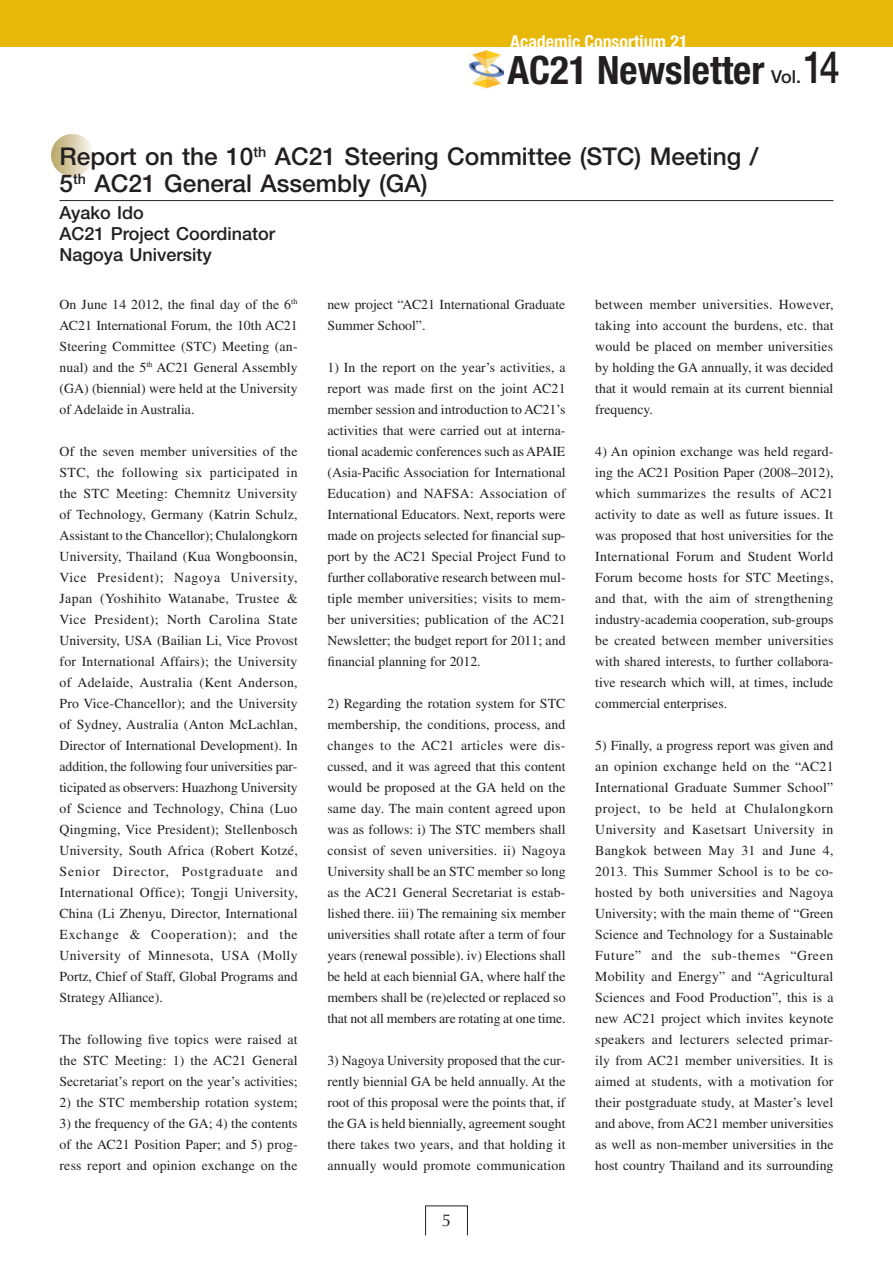
<style>
.page{position:relative;width:893px;height:1263px;background:#fff}
.page>*{position:absolute;margin:0;border:0;box-sizing:border-box;transform-origin:0 0}
.t1{font:500 44.7px "Helvetica Neue LT Std";color:#231f20;scale:.8 1}
.t2{font:700 condensed 39.15px "Helvetica Neue LT Std";color:#231f20}
.t3{font:500 24.45px/27px "Helvetica Neue LT Std";color:#231f20}
.t4{font:500 18px/21px "Helvetica Neue LT Std";color:#231f20}
.t5{font:700 condensed 17.85px "Helvetica Neue LT Std";color:#fff}
.t6{font:500 17.85px "Helvetica Neue LT Std";color:#231f20}
.t7{font:16.95px "Optima LT Std";color:#231f20}
.t8{font:13.8px/21px "Times LT Std";color:#231f20;text-align:justify}
</style>
<div class="page">
<div style="left:425px;top:1206px;width:43px;height:29px;border:1px solid #231f20"></div>
<div style="left:0;top:0;width:893px;height:47px;background:#e8b809"></div>
<img style="left:469px;top:51px;width:34px;height:38px">
<div style="left:51px;top:134px;width:43px;height:42px;background:linear-gradient(to right,#b8a565,#fbf9f5);border-radius:21px"></div>
<hr style="left:60px;top:200px;width:773px;height:1px;background:#231f20">
<p class="t5" style="left:510px;top:31px;width:179px">Academic Consortium 21</p>
<h1 class="t1" style="left:803px;top:41px;width:47px">14</h1>
<h2 class="t2" style="left:507px;top:46px;width:258px">AC21 Newsletter</h2>
<p class="t6" style="left:771px;top:66px;width:31px">Vol.</p>
<h3 class="t3" style="left:60px;top:142px;width:700px">Report on the 10<sup>th</sup> AC21 Steering Committee (STC) Meeting /<br>5<sup>th</sup> AC21 General Assembly (GA)</h3>
<h3 class="t4" style="left:60px;top:202px;width:217px">Ayako Ido<br>AC21 Project Coordinator<br>Nagoya University</h3>
<p class="t8" style="left:60px;top:293px;width:240px">On June 14 2012, the final day of the 6<sup>th </sup>AC21 International Forum, the 10th AC21<br>Steering Committee (STC) Meeting (an&shy;nual) and the 5<sup>th</sup> AC21 General Assembly (GA) (biennial) were held at the University of Adelaide in Australia.</p>
<p class="t8" style="left:60px;top:440px;width:240px">Of the seven member universities of the STC, the following six participated in the STC Meeting: Chemnitz University of Technology, Germany (Katrin Schulz, Assistant to the Chancellor); Chulalongkorn University, Thailand (Kua Wongboonsin, Vice President); Nagoya University, Japan (Yoshihito Watanabe, Trustee &amp; Vice President); North Carolina State University, USA (Bailian Li, Vice Provost for International Affairs); the University of Adelaide, Australia (Kent Anderson, Pro Vice-Chancellor); and the University of Sydney, Australia (Anton McLachlan, Director of International Development). In addition, the following four universities par&shy;ticipated as observers: Huazhong University of Science and Technology, China (Luo Qingming, Vice President); Stellenbosch University, South Africa (Robert Kotzé, Senior Director, Postgraduate and International Office); Tongji University, China (Li Zhenyu, Director, International Exchange &amp; Cooperation); and the University of Minnesota, USA (Molly Portz, Chief of Staff, Global Programs and Strategy Alliance).</p>
<p class="t8" style="left:60px;top:1028px;width:240px">The following five topics were raised at the STC Meeting: 1) the AC21 General Secretariat’s report on the year’s activities;</p>
<p class="t8" style="left:60px;top:1091px;width:240px">2) the STC membership rotation system;</p>
<p class="t8" style="left:60px;top:1112px;width:240px">3) the frequency of the GA; 4) the contents of the AC21 Position Paper; and 5) prog&shy;ress report and opinion exchange on the</p>
<p class="t8" style="left:327px;top:293px;width:239px">new project “AC21 International Graduate<br>Summer School”.</p>
<p class="t8" style="left:327px;top:356px;width:240px">1) In the report on the year’s activities, a report was made first on the joint AC21 member session and introduction to AC21’s activities that were carried out at interna&shy;tional academic conferences such as APAIE (Asia-Pacific Association for International Education) and NAFSA: Association of International Educators. Next, reports were made on projects selected for financial sup&shy;port by the AC21 Special Project Fund to further collaborative research between mul&shy;tiple member universities; visits to mem&shy;ber universities; publication of the AC21<br>Newsletter; the budget report for 2011; and financial planning for 2012.</p>
<p class="t8" style="left:327px;top:693px;width:240px">2) Regarding the rotation system for STC membership, the conditions, process, and changes to the AC21 articles were dis&shy;cussed, and it was agreed that this content would be proposed at the GA held on the same day. The main content agreed upon was as follows: i) The STC members shall consist of seven universities. ii) Nagoya University shall be an STC member so long as the AC21 General Secretariat is estab&shy;lished there. iii) The remaining six member universities shall rotate after a term of four years (renewal possible). iv) Elections shall be held at each biennial GA, where half the members shall be (re)elected or replaced so that not all members are rotating at one time.</p>
<p class="t8" style="left:327px;top:1050px;width:240px">3) Nagoya University proposed that the cur&shy;rently biennial GA be held annually. At the root of this proposal were the points that, if the GA is held biennially, agreement sought there takes two years, and that holding it annually would promote communication</p>
<p class="t7" style="left:442px;top:1210px;width:11px">5</p>
<p class="t8" style="left:595px;top:294px;width:240px">between member universities. However, taking into account the burdens, etc. that would be placed on member universities by holding the GA annually, it was decided that it would remain at its current biennial frequency.</p>
<p class="t8" style="left:595px;top:441px;width:240px">4) An opinion exchange was held regard&shy;ing the AC21 Position Paper (2008–2012), which summarizes the results of AC21 activity to date as well as future issues. It was proposed that host universities for the International Forum and Student World Forum become hosts for STC Meetings, and that, with the aim of strengthening industry-academia cooperation, sub-groups be created between member universities with shared interests, to further collabora&shy;tive research which will, at times, include commercial enterprises.</p>
<p class="t8" style="left:595px;top:735px;width:240px">5) Finally, a progress report was given and an opinion exchange held on the “AC21<br>International Graduate Summer School” project, to be held at Chulalongkorn University and Kasetsart University in Bangkok between May 31 and June 4, 2013. This Summer School is to be co&shy;hosted by both universities and Nagoya University; with the main theme of “Green Science and Technology for a Sustainable Future” and the sub-themes “Green Mobility and Energy” and “Agricultural Sciences and Food Production”, this is a new AC21 project which invites keynote speakers and lecturers selected primar&shy;ily from AC21 member universities. It is aimed at students, with a motivation for their postgraduate study, at Master’s level and above, from AC21 member universities as well as non-member universities in the host country Thailand and its surrounding</p>
</div>
